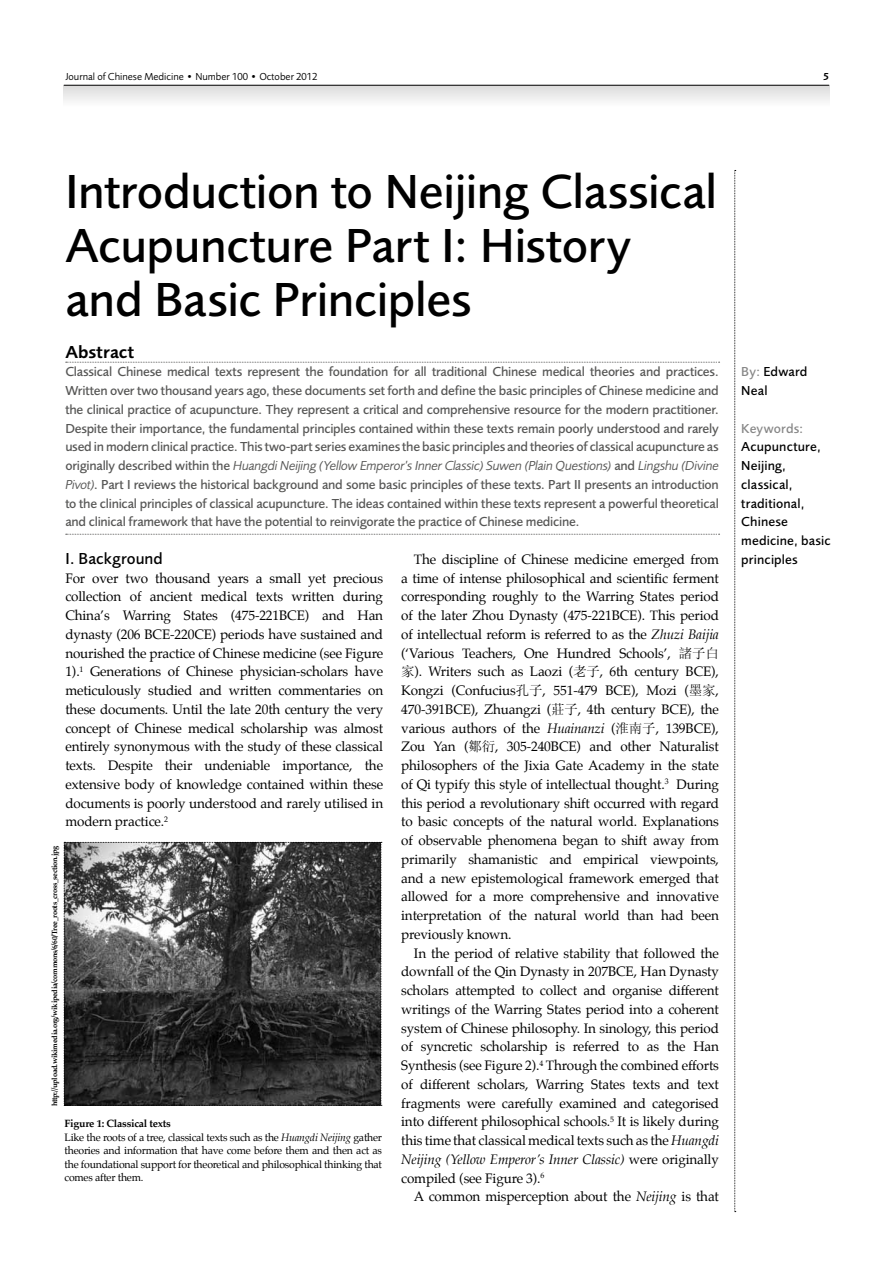
<style>
.page{position:relative;width:893px;height:1263px;background:#fff}
.page>*{position:absolute;margin:0;border:0;box-sizing:border-box;transform-origin:0 0}
.t1{font:500 49.5px/54px "Foundry Sans";letter-spacing:-.005em;color:#000}
.t2{font:600 18px "Foundry Sans";letter-spacing:.005em;color:#000}
.t3{font:500 16.5px "Foundry Sans";letter-spacing:.005em;color:#000}
.t4{font:13.5px/18.8px "Palatino";letter-spacing:-.01em;color:#000;text-align:justify}
.t5{font:500 13.5px/18.8px "Foundry Sans";letter-spacing:-.02em;color:#575756;text-align:justify}
.t6{font:500 13.5px/18.8px "Foundry Sans";letter-spacing:.01em;color:#000}
.t7{font:500 13.5px "Foundry Sans";letter-spacing:.005em;color:#878787}
.t8{font:10.5px/13.5px "Palatino";letter-spacing:-.02em;color:#000}
.t9{font:10.5px "Foundry Sans";color:#000}
.t10{font:600 10.5px "Foundry Sans";color:#000}
.t11{font:700 7.5px "Palatino";letter-spacing:-.04em;color:#000}
.s1{font-weight:400;font-style:italic}
.s2{color:#878787}
.s3{font-style:italic}
.s4{font-family:"Sim Sun"}
.s5{font-weight:700}
</style>
<div class="page">
<svg style="left:64px;top:86px;width:765px;height:15px"></svg>
<hr style="left:64px;top:85px;width:765px;height:1px;background:#000">
<svg style="left:734px;top:170px;width:2px;height:1042px;background:#c3c3c3"></svg>
<svg style="left:66px;top:362px;width:654px;height:1px"></svg>
<svg style="left:66px;top:534px;width:654px;height:1px"></svg>
<svg style="left:64px;top:842px;width:318px;height:264px;background:#454545"></svg>
<p class="t9" style="left:65px;top:71px;width:253px">Journal of Chinese Medicine • Number 100 • October 2012</p>
<p class="t10" style="left:823px;top:71px;width:8px">5</p>
<h1 class="t1" style="left:65px;top:164px;width:653px">Introduction to Neijing Classical<br>Acupuncture Part I: History and Basic Principles</h1>
<h2 class="t2" style="left:65px;top:341px;width:71px">Abstract</h2>
<p class="t5" style="left:65px;top:362px;width:655px">Classical Chinese medical texts represent the foundation for all traditional Chinese medical theories and practices.<br>Written over two thousand years ago, these documents set forth and define the basic principles of Chinese medicine and the clinical practice of acupuncture. They represent a critical and comprehensive resource for the modern practitioner.<br>Despite their importance, the fundamental principles contained within these texts remain poorly understood and rarely used in modern clinical practice. This two-part series examines the basic principles and theories of classical acupuncture as originally described within the <span class="s1">Huangdi Neijing (Yellow Emperor’s Inner Classic) Suwen (Plain Questions)</span> and <span class="s1">Lingshu (Divine Pivot)</span>. Part I reviews the historical background and some basic principles of these texts. Part II presents an introduction to the clinical principles of classical acupuncture. The ideas contained within these texts represent a powerful theoretical and clinical framework that have the potential to reinvigorate the practice of Chinese medicine.</p>
<p class="t6" style="left:741px;top:362px;width:68px"><span class="s2">By:</span> Edward<br>Neal</p>
<p class="t7" style="left:741px;top:420px;width:64px">Keywords:</p>
<p class="t6" style="left:741px;top:437px;width:91px">Acupuncture,<br>Neijing, classical, traditional,<br>Chinese medicine, basic principles</p>
<p class="t3" style="left:65px;top:549px;width:99px">I. Background</p>
<p class="t4" style="left:65px;top:570px;width:319px">For over two thousand years a small yet precious collection of ancient medical texts written during China’s Warring States (475-221BCE) and Han dynasty (206 BCE-220CE) periods have sustained and nourished the practice of Chinese medicine (see Figure 1).<sup>1</sup> Generations of Chinese physician-scholars have meticulously studied and written commentaries on these documents. Until the late 20th century the very concept of Chinese medical scholarship was almost entirely synonymous with the study of these classical texts. Despite their undeniable importance, the extensive body of knowledge contained within these documents is poorly understood and rarely utilised in modern practice.<sup>2</sup></p>
<p class="t4" style="left:401px;top:551px;width:319px;text-indent:13px">The discipline of Chinese medicine emerged from a time of intense philosophical and scientific ferment corresponding roughly to the Warring States period of the later Zhou Dynasty (475-221BCE). This period of intellectual reform is referred to as the <span class="s3">Zhuzi Baijia </span>(‘Various Teachers, One Hundred Schools’, <span class="s4">諸子白家</span>). Writers such as Laozi (<span class="s4">老子</span>, 6th century BCE), Kongzi (Confucius<span class="s4">孔子</span>, 551-479 BCE), Mozi (<span class="s4">墨家</span>, 470-391BCE), Zhuangzi (<span class="s4">莊子</span>, 4th century BCE), the various authors of the <span class="s3">Huainanzi</span> (<span class="s4">淮南子</span>, 139BCE), Zou Yan (<span class="s4">鄒衍</span>, 305-240BCE) and other Naturalist philosophers of the Jixia Gate Academy in the state of Qi typify this style of intellectual thought.<sup>3</sup> During this period a revolutionary shift occurred with regard to basic concepts of the natural world. Explanations of observable phenomena began to shift away from primarily shamanistic and empirical viewpoints, and a new epistemological framework emerged that allowed for a more comprehensive and innovative interpretation of the natural world than had been previously known.</p>
<p class="t4" style="left:401px;top:945px;width:319px;text-indent:13px">In the period of relative stability that followed the downfall of the Qin Dynasty in 207BCE, Han Dynasty scholars attempted to collect and organise different writings of the Warring States period into a coherent system of Chinese philosophy. In sinology, this period of syncretic scholarship is referred to as the Han Synthesis (see Figure 2).<sup>4</sup> Through the combined efforts of different scholars, Warring States texts and text fragments were carefully examined and categorised into different philosophical schools.<sup>5</sup> It is likely during this time that classical medical texts such as the <span class="s3">Huangdi Neijing (Yellow Emperor’s Inner Classic)</span> were originally compiled (see Figure 3).<sup>6</sup></p>
<p class="t4" style="left:414px;top:1188px;width:307px">A common misperception about the <span class="s3">Neijing</span> is that</p>
<p class="t11" style="left:50px;top:1106px;width:262px;rotate:-90deg">http://upload.wikimedia.org/wikipedia/commons/6/60/Tree_roots_cross_section.jpg</p>
<p class="t8" style="left:65px;top:1117px;width:319px"><span class="s5">Figure 1: Classical texts<br></span>Like the roots of a tree, classical texts such as the <span class="s3">Huangdi Neijing</span> gather theories and information that have come before them and then act as the foundational support for theoretical and philosophical thinking that comes after them.</p>
</div>
